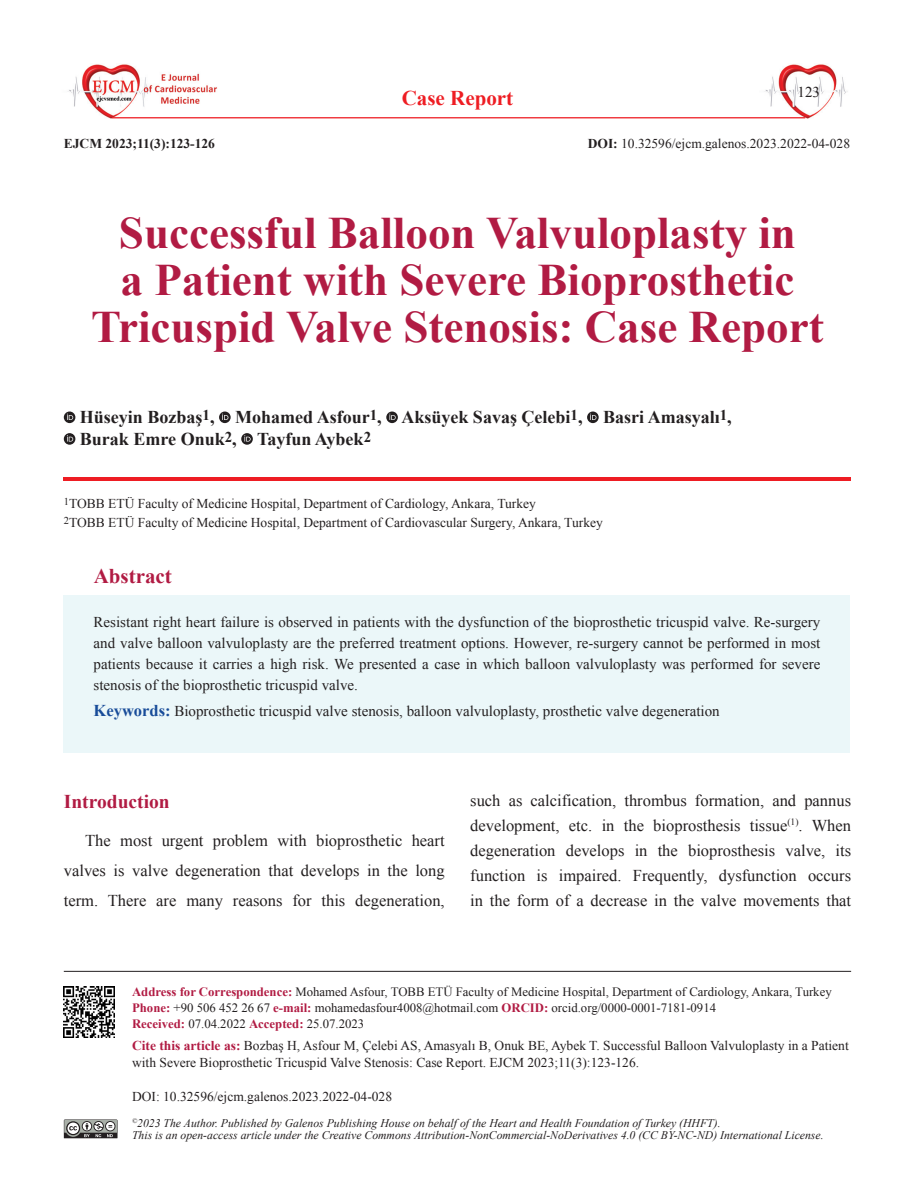
<style>
.page{position:relative;width:915px;height:1191px;background:#fff}
.page>*{position:absolute;margin:0;border:0;box-sizing:border-box;transform-origin:0 0}
.BASLIK{font:700 45px/46.5px "Times New Roman";color:#b11b43;text-align:center}
.KONU{font:700 21px "Times New Roman";color:#ee1d23}
.ABSTRACT_BASLIK{font:700 21px "Times New Roman";color:#b11b43}
.ARA_BASLIK{font:700 19.5px "Times New Roman";color:#b11b43}
.YAZARLAR{font:700 18px/21.6px "Times New Roman";color:#231f20}
.YAZI{font:16.5px/25px "Times New Roman";color:#231f20;text-align:justify}
.OZET{font:15px/21px "Times New Roman";color:#231f20;text-align:justify}
.CITE_AS{font:13.5px/16.5px "Times New Roman";color:#231f20}
.KURUM{font:13.5px "Times New Roman";color:#231f20}
.YAZİSMA{font:13.5px "Times New Roman";color:#231f20}
.DOİ{font:13.5px "Times New Roman";color:#231f20}
.SAYFA_NO{font:700 13.5px "Times New Roman";color:#231f20}
.YAZİSMA-2{font:12.75px "Times New Roman";color:#231f20}
.t1{font:italic 11.7px/12px "Times New Roman";color:#231f20}
.s1{font-weight:700}
.s2{font-weight:700;font-size:16.5px;color:#184c99}
.s3{font-weight:700;color:#b11b43}
</style>
<div class="page">
<img style="left:759px;top:64px;width:89px;height:55px">
<img style="left:68px;top:64px;width:150px;height:55px">
<hr style="left:112px;top:117px;width:693px;height:1px;background:#ee1d23">
<hr style="left:64px;top:971px;width:786px;height:1px;background:#231f20">
<svg style="left:64px;top:1119px;width:53px;height:19px"></svg>
<img style="left:64px;top:987px;width:51px;height:51px">
<hr style="left:64px;top:478px;width:786px;height:3px;background:#ee1d23">
<div style="left:64px;top:595px;width:785px;height:158px;background:#ebf7f9"></div>
<div style="left:64px;top:411px;width:11px;height:12px;background:#231f20;border-radius:50%"></div>
<svg style="left:67px;top:413px;width:6px;height:7px"></svg>
<svg style="left:219px;top:411px;width:11px;height:12px"></svg>
<svg style="left:222px;top:413px;width:6px;height:7px"></svg>
<svg style="left:386px;top:411px;width:12px;height:12px"></svg>
<svg style="left:389px;top:413px;width:6px;height:7px"></svg>
<svg style="left:587px;top:411px;width:11px;height:12px"></svg>
<svg style="left:590px;top:413px;width:6px;height:7px"></svg>
<svg style="left:64px;top:433px;width:11px;height:12px"></svg>
<svg style="left:67px;top:435px;width:6px;height:6px"></svg>
<svg style="left:241px;top:433px;width:12px;height:12px"></svg>
<svg style="left:244px;top:435px;width:6px;height:6px"></svg>
<p class="SAYFA_NO" style="left:64px;top:134px;width:153px">EJCM 2023;11(3):123-126</p>
<p class="KONU" style="left:401px;top:84px;width:113px">Case Report</p>
<p class="OZET" style="left:797px;top:81px;width:24px">123</p>
<p class="DOİ" style="left:587px;top:135px;width:264px"><span class="s1">DOI:</span> 10.32596/ejcm.galenos.2023.2022-04-028</p>
<p class="BASLIK" style="left:91px;top:209px;width:733px">Successful Balloon Valvuloplasty in<br>a Patient with Severe Bioprosthetic<br>Tricuspid Valve Stenosis: Case Report</p>
<p class="YAZARLAR" style="left:80px;top:406px;width:653px">Hüseyin Bozbaş<sup>1</sup>, Mohamed Asfour<sup>1</sup>, Aksüyek Savaş Çelebi<sup>1</sup>, Basri Amasyalı<sup>1</sup>,<br>Burak Emre Onuk<sup>2</sup>, Tayfun Aybek<sup>2</sup></p>
<p class="KURUM" style="left:64px;top:495px;width:473px"><sup>1</sup>TOBB ETÜ Faculty of Medicine Hospital, Department of Cardiology, Ankara, Turkey</p>
<p class="KURUM" style="left:64px;top:513px;width:540px"><sup>2</sup>TOBB ETÜ Faculty of Medicine Hospital, Department of Cardiovascular Surgery, Ankara, Turkey</p>
<p class="ABSTRACT_BASLIK" style="left:94px;top:561px;width:80px">Abstract</p>
<p class="OZET" style="left:94px;top:611px;width:728px">Resistant right heart failure is observed in patients with the dysfunction of the bioprosthetic tricuspid valve. Re-surgery and valve balloon valvuloplasty are the preferred treatment options. However, re-surgery cannot be performed in most patients because it carries a high risk. We presented a case in which balloon valvuloplasty was performed for severe stenosis of the bioprosthetic tricuspid valve.</p>
<p class="OZET" style="left:94px;top:700px;width:627px"><span class="s2">Keywords:</span> Bioprosthetic tricuspid valve stenosis, balloon valvuloplasty, prosthetic valve degeneration</p>
<p class="ARA_BASLIK" style="left:64px;top:787px;width:107px">Introduction</p>
<p class="YAZI" style="left:64px;top:825px;width:382px;line-height:30px;text-indent:21px">The most urgent problem with bioprosthetic heart valves is valve degeneration that develops in the long term. There are many reasons for this degeneration,</p>
<p class="YAZI" style="left:470px;top:787px;width:382px">such as calcification, thrombus formation, and pannus development, etc. in the bioprosthesis tissue<sup>(1)</sup>. When degeneration develops in the bioprosthesis valve, its function is impaired. Frequently, dysfunction occurs in the form of a decrease in the valve movements that</p>
<p class="YAZİSMA-2" style="left:132px;top:983px;width:701px"><span class="s3">Address for Correspondence:</span> Mohamed Asfour, TOBB ETÜ Faculty of Medicine Hospital, Department of Cardiology, Ankara, Turkey</p>
<p class="YAZİSMA-2" style="left:132px;top:998px;width:585px"><span class="s3">Phone:</span> +90 506 452 26 67 <span class="s3">e-mail:</span> mohamedasfour4008@hotmail.com <span class="s3">ORCID:</span> orcid.org/0000-0001-7181-0914</p>
<p class="YAZİSMA-2" style="left:132px;top:1014px;width:233px"><span class="s3">Received:</span> 07.04.2022 <span class="s3">Accepted:</span> 25.07.2023</p>
<p class="CITE_AS" style="left:132px;top:1037px;width:718px"><span class="s3">Cite this article as:</span> Bozbaş H, Asfour M, Çelebi AS, Amasyalı B, Onuk BE, Aybek T. Successful Balloon Valvuloplasty in a Patient with Severe Bioprosthetic Tricuspid Valve Stenosis: Case Report. EJCM 2023;11(3):123-126.</p>
<p class="YAZİSMA" style="left:132px;top:1087px;width:261px">DOI: 10.32596/ejcm.galenos.2023.2022-04-028</p>
<p class="t1" style="left:132px;top:1116px;width:692px"><sup>©</sup>2023 The Author. Published by Galenos Publishing House on behalf of the Heart and Health Foundation of Turkey (HHFT).<br>This is an open-access article under the Creative Commons Attribution-NonCommercial-NoDerivatives 4.0 (CC BY-NC-ND) International License.</p>
</div>
